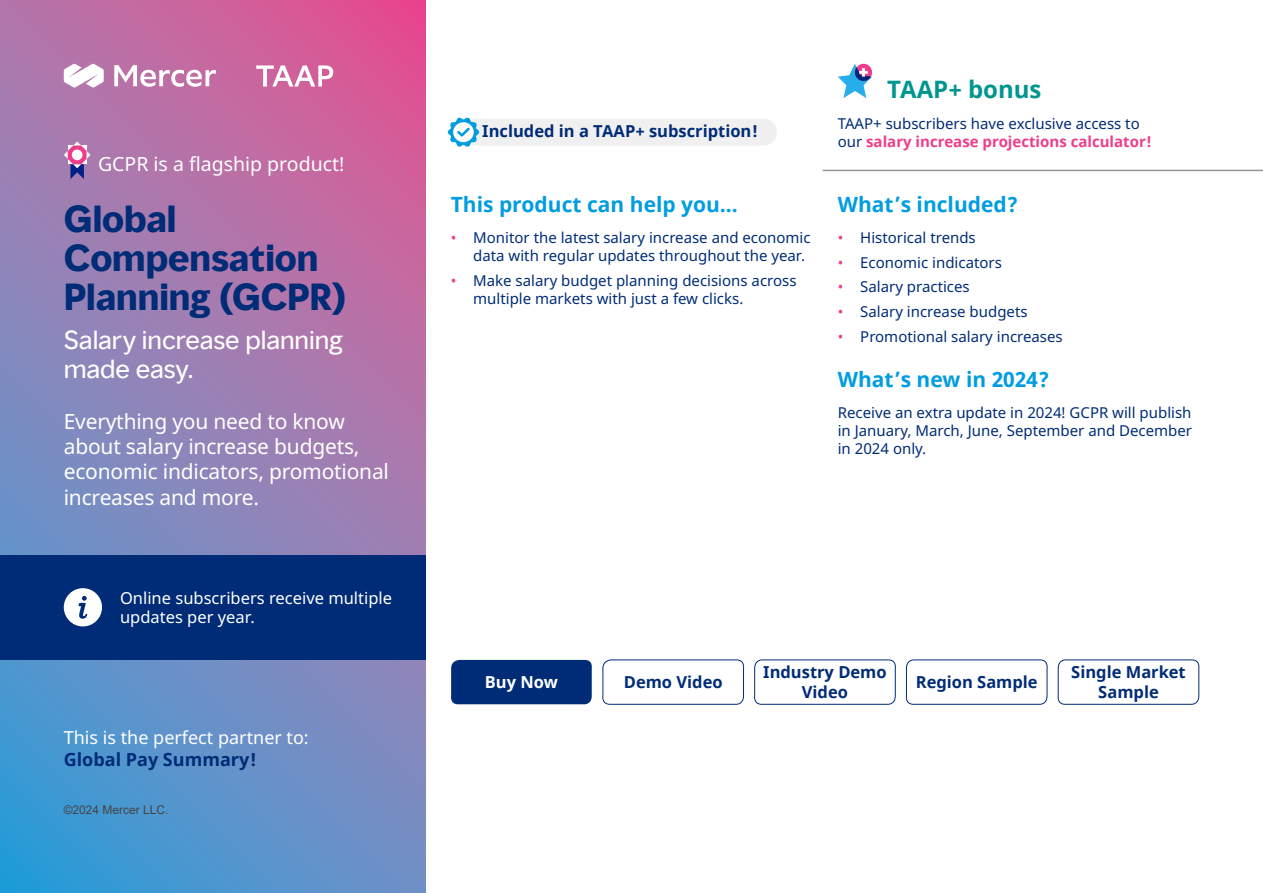
<style>
.page{position:relative;width:1263px;height:893px;background:#fff}
.page>*{position:absolute;margin:0;border:0;box-sizing:border-box;transform-origin:0 0}
.t1{font:700 34.5px/39px "MMC Display";color:#002c77}
.t2{font:24px/28.8px "MMC Display";color:#fff}
.t3{font:700 24px "Noto Sans";color:#00968f}
.t4{font:21px/25.2px "Noto Sans";letter-spacing:-.01em;color:#fff}
.t5{font:700 21px "Noto Sans";color:#009de0}
.t6{font:19.5px "Noto Sans";color:#fff}
.t7{font:18px/21.6px "Noto Sans";color:#fff}
.t8{font:700 16.5px/19.8px "Noto Sans";color:#002c77;text-align:center}
.t9{font:16.5px/19.8px "Noto Sans";color:#fff}
.t10{font:700 16.5px "Noto Sans";color:#fff}
.t11{font:15px/18px "Noto Sans";color:#002c77}
.t12{font:12px "Arial";color:#454545}
.s1{font-weight:700;color:#002c77}
.s2{color:#ee3d8b}
.s3{font-weight:700;color:#ee3d8b}
</style>
<div class="page">
<svg style="left:0;top:0;width:425px;height:893px;background:#917fb6"></svg>
<svg style="left:905px;top:659px;width:143px;height:46px"></svg>
<div style="left:451px;top:660px;width:141px;height:44px;background:#002c77"></div>
<svg style="left:602px;top:659px;width:143px;height:46px"></svg>
<svg style="left:754px;top:659px;width:142px;height:46px"></svg>
<svg style="left:1057px;top:659px;width:143px;height:46px"></svg>
<svg style="left:838px;top:64px;width:34px;height:34px"></svg>
<hr style="left:823px;top:170px;width:440px;height:1px;background:#949494">
<svg style="left:64px;top:141px;width:27px;height:38px"></svg>
<div style="left:72px;top:150px;width:11px;height:10px;background:#fff;border-radius:50%"></div>
<div style="left:0;top:555px;width:425px;height:105px;background:#002c77"></div>
<svg style="left:64px;top:588px;width:38px;height:38px"></svg>
<svg style="left:114px;top:65px;width:102px;height:22px"></svg>
<svg style="left:64px;top:64px;width:40px;height:24px"></svg>
<svg style="left:256px;top:65px;width:77px;height:22px"></svg>
<div style="left:464px;top:119px;width:312px;height:26px;background:#f0f0f0;border-radius:13px"></div>
<div style="left:463px;top:119px;width:314px;height:26px;border:1px solid #dadada;border-radius:13px"></div>
<svg style="left:447px;top:117px;width:32px;height:30px"></svg>
<p class="t6" style="left:98px;top:150px;width:248px">GCPR is a flagship product!</p>
<p class="t1" style="left:64px;top:200px;width:285px">Global<br>Compensation<br>Planning (GCPR)</p>
<p class="t2" style="left:64px;top:326px;width:280px">Salary increase planning made easy.</p>
<p class="t4" style="left:64px;top:409px;width:327px">Everything you need to know about salary increase budgets, economic indicators, promotional increases and more.</p>
<p class="t9" style="left:120px;top:588px;width:274px">Online subscribers receive multiple updates per year.</p>
<p class="t7" style="left:64px;top:727px;width:246px">This is the perfect partner to:<br><span class="s1">Global Pay Summary!</span></p>
<p class="t12" style="left:64px;top:801px;width:106px">©2024 Mercer LLC.</p>
<p class="t8" style="left:482px;top:122px;width:277px">Included in a TAAP+ subscription!</p>
<h3 class="t5" style="left:451px;top:189px;width:289px">This product can help you...</h3>
<p class="t11" style="left:473px;top:229px;width:339px;text-indent:-22px"><span class="s2">•</span> Monitor the latest salary increase and economic data with regular updates throughout the year.</p>
<p class="t11" style="left:473px;top:271px;width:325px;text-indent:-22px"><span class="s2">•</span> Make salary budget planning decisions across multiple markets with just a few clicks.</p>
<p class="t3" style="left:887px;top:72px;width:156px">TAAP+ bonus</p>
<p class="t11" style="left:838px;top:115px;width:316px">TAAP+ subscribers have exclusive access to our <span class="s3">salary increase projections calculator!</span></p>
<h3 class="t5" style="left:838px;top:189px;width:182px">What’s included?</h3>
<p class="t11" style="left:838px;top:229px;width:140px"><span class="s2">•</span> Historical trends</p>
<p class="t11" style="left:838px;top:253px;width:166px"><span class="s2">•</span> Economic indicators</p>
<p class="t11" style="left:838px;top:278px;width:134px"><span class="s2">•</span> Salary practices</p>
<p class="t11" style="left:838px;top:303px;width:191px"><span class="s2">•</span> Salary increase budgets</p>
<p class="t11" style="left:838px;top:328px;width:227px"><span class="s2">•</span> Promotional salary increases</p>
<p class="t5" style="left:838px;top:364px;width:213px">What’s new in 2024?</p>
<p class="t11" style="left:838px;top:404px;width:356px;text-align:justify">Receive an extra update in 2024! GCPR will publish in January, March, June, September and December in 2024 only.</p>
<p class="t8" style="left:763px;top:662px;width:125px">Industry Demo<br>Video</p>
<p class="t8" style="left:1071px;top:662px;width:116px">Single Market<br>Sample</p>
<p class="t10" style="left:485px;top:670px;width:75px">Buy Now</p>
<p class="t8" style="left:624px;top:672px;width:100px">Demo Video</p>
<p class="t8" style="left:916px;top:672px;width:123px">Region Sample</p>
</div>
